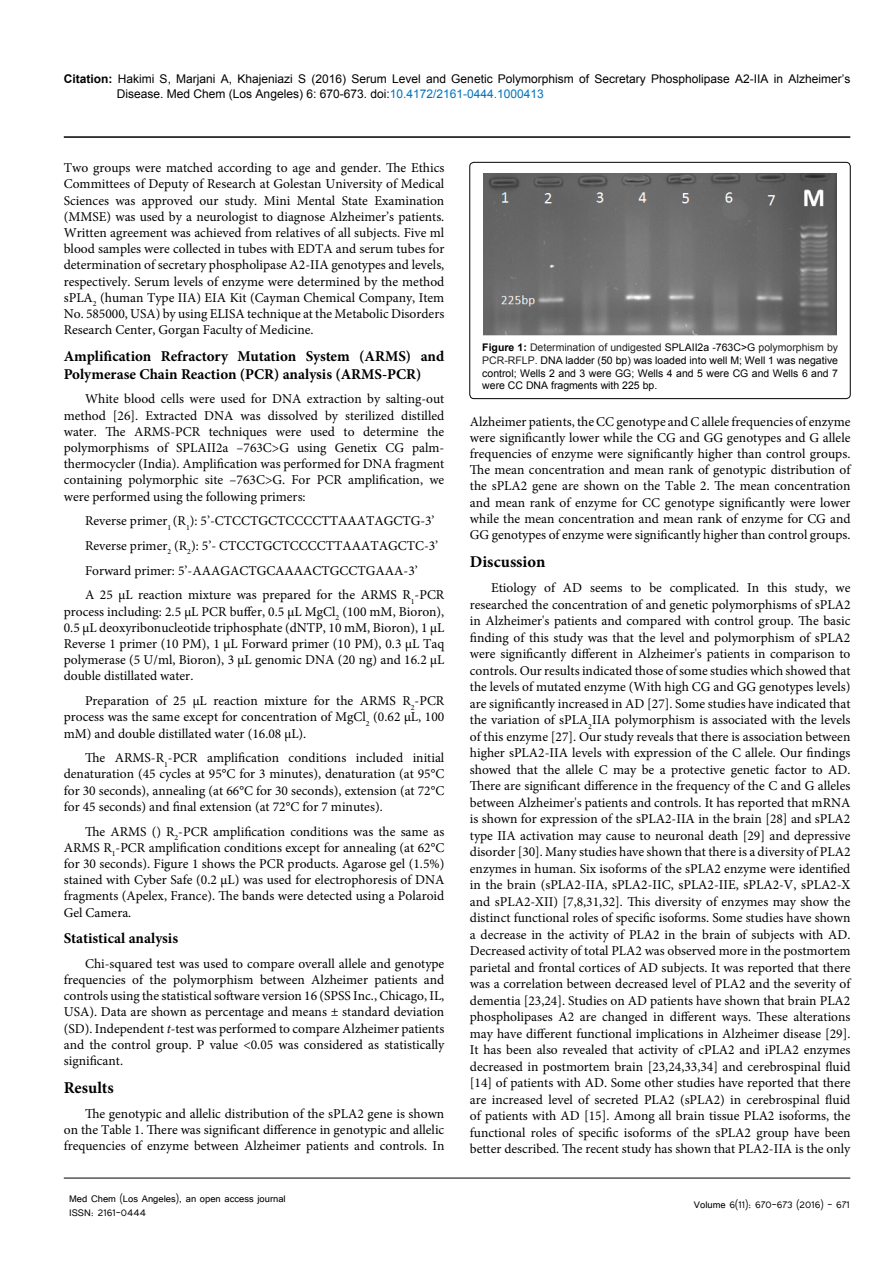
<style>
.page{position:relative;width:893px;height:1263px;background:#fff}
.page>*{position:absolute;margin:0;border:0;box-sizing:border-box;transform-origin:0 0}
.Heading{font:700 16.5px "Minion Pro";color:#000}
.Subside_heading{font:700 15px/18px "Minion Pro";color:#000}
.t1{font:13.5px/16.2px "Minion Pro";color:#000;text-align:justify}
.t2{font:12px/15px "Arial";color:#000}
.t3{font:12px "Tunga";color:#000}
.t4{font:10.5px/12.6px "Arial";color:#000;text-align:justify}
.s1{font-weight:700}
.s2{color:#0072bc}
.s3{font-style:italic}
.s4{color:#231f20}
</style>
<div class="page">
<hr style="left:64px;top:136px;width:786px;height:2px;background:#000">
<hr style="left:64px;top:1178px;width:786px;height:1px;background:#000">
<img style="left:483px;top:174px;width:354px;height:161px">
<div style="left:470px;top:162px;width:380px;height:237px;border:1px solid #000;border-radius:4px"></div>
<p class="t2" style="left:117px;top:71px;width:735px;text-indent:-53px"><span class="s1">Citation:</span> Hakimi S, Marjani A, Khajeniazi S (2016) Serum Level and Genetic Polymorphism of Secretary Phospholipase A2-IIA in Alzheimer’s<br>Disease. Med Chem (Los Angeles) 6: 670-673. doi:<span class="s2">10.4172/2161-0444.1000413</span></p>
<p class="t1" style="left:64px;top:160px;width:382px">Two groups were matched according to age and gender. The Ethics Committees of Deputy of Research at Golestan University of Medical Sciences was approved our study. Mini Mental State Examination (MMSE) was used by a neurologist to diagnose Alzheimer’s patients.<br>Written agreement was achieved from relatives of all subjects. Five ml blood samples were collected in tubes with EDTA and serum tubes for determination of secretary phospholipase A2-IIA genotypes and levels, respectively. Serum levels of enzyme were determined by the method sPLA<sub>2</sub> (human Type IIA) EIA Kit (Cayman Chemical Company, Item No. 585000, USA) by using ELISA technique at the Metabolic Disorders Research Center, Gorgan Faculty of Medicine.</p>
<p class="Subside_heading" style="left:64px;top:347px;width:382px">Amplification Refractory Mutation System (ARMS) and<br>Polymerase Chain Reaction (PCR) analysis (ARMS-PCR)</p>
<p class="t1" style="left:64px;top:391px;width:382px;text-indent:21px">White blood cells were used for DNA extraction by salting-out method [26]. Extracted DNA was dissolved by sterilized distilled water. The ARMS-PCR techniques were used to determine the polymorphisms of SPLAII2a –763C&gt;G using Genetix CG palm&shy;thermocycler (India). Amplification was performed for DNA fragment containing polymorphic site –763C&gt;G. For PCR amplification, we were performed using the following primers:</p>
<p class="t1" style="left:85px;top:513px;width:351px">Reverse primer<sub>1</sub> (R<sub>1</sub>): 5’-CTCCTGCTCCCCTTAAATAGCTG-3’</p>
<p class="t1" style="left:85px;top:538px;width:355px">Reverse primer<sub>2</sub> (R<sub>2</sub>): 5’- CTCCTGCTCCCCTTAAATAGCTC-3’</p>
<p class="t1" style="left:85px;top:562px;width:334px">Forward primer: 5’-AAAGACTGCAAAACTGCCTGAAA-3’</p>
<p class="t1" style="left:64px;top:587px;width:382px;text-indent:21px">A 25 μL reaction mixture was prepared for the ARMS R<sub>1</sub>-PCR process including: 2.5 μL PCR buffer, 0.5 μL MgCl<sub>2</sub> (100 mM, Bioron), 0.5 μL deoxyribonucleotide triphosphate (dNTP, 10 mM, Bioron), 1 μL Reverse 1 primer (10 PM), 1 μL Forward primer (10 PM), 0.3 μL Taq polymerase (5 U/ml, Bioron), 3 μL genomic DNA (20 ng) and 16.2 μL double distillated water.</p>
<p class="t1" style="left:64px;top:693px;width:382px;text-indent:21px">Preparation of 25 μL reaction mixture for the ARMS R<sub>2</sub>-PCR process was the same except for concentration of MgCl<sub>2</sub> (0.62 μL, 100 mM) and double distillated water (16.08 μL).</p>
<p class="t1" style="left:64px;top:750px;width:382px;text-indent:21px">The ARMS-R<sub>1</sub>-PCR amplification conditions included initial denaturation (45 cycles at 95°C for 3 minutes), denaturation (at 95°C for 30 seconds), annealing (at 66°C for 30 seconds), extension (at 72°C for 45 seconds) and final extension (at 72°C for 7 minutes).</p>
<p class="t1" style="left:64px;top:823px;width:382px;text-indent:21px">The ARMS () R<sub>2</sub>-PCR amplification conditions was the same as ARMS R<sub>1</sub>-PCR amplification conditions except for annealing (at 62°C for 30 seconds). Figure 1 shows the PCR products. Agarose gel (1.5%) stained with Cyber Safe (0.2 μL) was used for electrophoresis of DNA fragments (Apelex, France). The bands were detected using a Polaroid Gel Camera.</p>
<p class="Subside_heading" style="left:64px;top:929px;width:116px">Statistical analysis</p>
<p class="t1" style="left:64px;top:955px;width:382px;text-indent:21px">Chi-squared test was used to compare overall allele and genotype frequencies of the polymorphism between Alzheimer patients and controls using the statistical software version 16 (SPSS Inc., Chicago, IL, USA). Data are shown as percentage and means ± standard deviation (SD). Independent <span class="s3">t-</span>test was performed to compare Alzheimer patients and the control group. P value &lt;0.05 was considered as statistically significant.</p>
<p class="Heading" style="left:64px;top:1076px;width:51px">Results</p>
<p class="t1" style="left:64px;top:1105px;width:382px;text-indent:21px">The genotypic and allelic distribution of the sPLA2 gene is shown on the Table 1. There was significant difference in genotypic and allelic frequencies of enzyme between Alzheimer patients and controls. In</p>
<p class="t3" style="left:69px;top:1190px;width:218px">Med Chem (Los Angeles), an open access journal</p>
<p class="t3" style="left:69px;top:1205px;width:79px">ISSN: 2161-0444</p>
<p class="t4" style="left:482px;top:341px;width:357px"><span class="s1">Figure 1:</span> <span class="s4">Determination of undigested</span> SPLAII2a -763C&gt;G <span class="s4">polymorphism by PCR-RFLP.</span> DNA ladder (50 bp) was loaded into well M; Well 1 was negative control; Wells 2 and 3 were GG; Wells 4 and 5 were CG and Wells 6 and 7 were CC DNA fragments with 225 bp.</p>
<p class="t1" style="left:470px;top:413px;width:382px">Alzheimer patients, the CC genotype and C allele frequencies of enzyme were significantly lower while the CG and GG genotypes and G allele frequencies of enzyme were significantly higher than control groups.<br>The mean concentration and mean rank of genotypic distribution of the sPLA2 gene are shown on the Table 2. The mean concentration and mean rank of enzyme for CC genotype significantly were lower while the mean concentration and mean rank of enzyme for CG and GG genotypes of enzyme were significantly higher than control groups.</p>
<p class="Heading" style="left:470px;top:550px;width:77px">Discussion</p>
<p class="t1" style="left:470px;top:580px;width:382px;text-indent:21px">Etiology of AD seems to be complicated. In this study, we researched the concentration of and genetic polymorphisms of sPLA2 in Alzheimer's patients and compared with control group. The basic finding of this study was that the level and polymorphism of sPLA2 were significantly different in Alzheimer's patients in comparison to controls. Our results indicated those of some studies which showed that the levels of mutated enzyme (With high CG and GG genotypes levels) are significantly increased in AD [27]. Some studies have indicated that the variation of sPLA<sub>2</sub>IIA polymorphism is associated with the levels of this enzyme [27]. Our study reveals that there is association between higher sPLA2-IIA levels with expression of the C allele. Our findings showed that the allele C may be a protective genetic factor to AD.<br>There are significant difference in the frequency of the C and G alleles between Alzheimer's patients and controls. It has reported that mRNA is shown for expression of the sPLA2-IIA in the brain [28] and sPLA2 type IIA activation may cause to neuronal death [29] and depressive disorder [30]. Many studies have shown that there is a diversity of PLA2 enzymes in human. Six isoforms of the sPLA2 enzyme were identified in the brain (sPLA2-IIA, sPLA2-IIC, sPLA2-IIE, sPLA2-V, sPLA2-X and sPLA2-XII) [7,8,31,32]. This diversity of enzymes may show the distinct functional roles of specific isoforms. Some studies have shown a decrease in the activity of PLA2 in the brain of subjects with AD.<br>Decreased activity of total PLA2 was observed more in the postmortem parietal and frontal cortices of AD subjects. It was reported that there was a correlation between decreased level of PLA2 and the severity of dementia [23,24]. Studies on AD patients have shown that brain PLA2 phospholipases A2 are changed in different ways. These alterations may have different functional implications in Alzheimer disease [29].<br>It has been also revealed that activity of cPLA2 and iPLA2 enzymes decreased in postmortem brain [23,24,33,34] and cerebrospinal fluid [14] of patients with AD. Some other studies have reported that there are increased level of secreted PLA2 (sPLA2) in cerebrospinal fluid of patients with AD [15]. Among all brain tissue PLA2 isoforms, the functional roles of specific isoforms of the sPLA2 group have been better described. The recent study has shown that PLA2-IIA is the only</p>
<p class="t3" style="left:694px;top:1196px;width:157px">Volume 6(11): 670-673 (2016) - 671</p>
</div>
